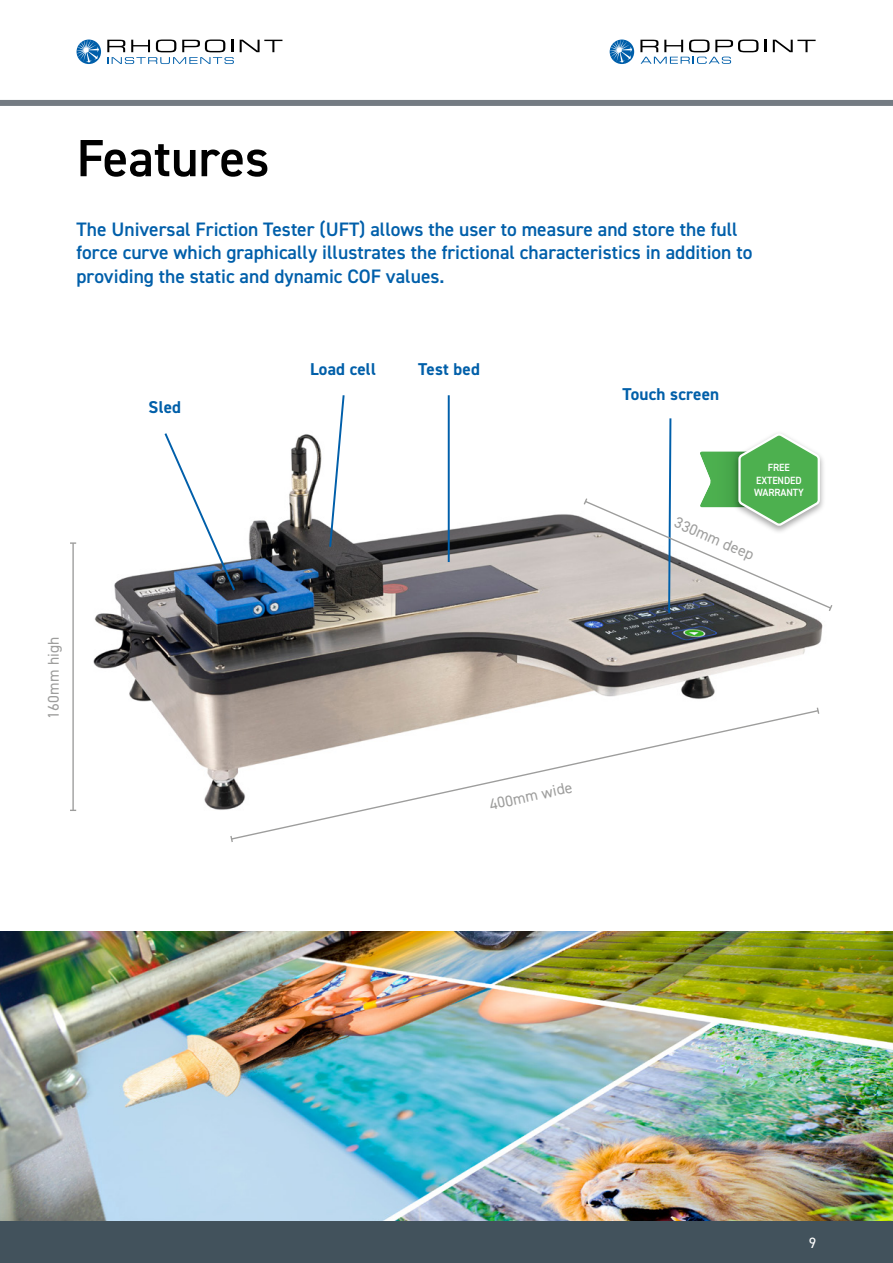
<style>
.page{position:relative;width:893px;height:1263px;background:#fff}
.page>*{position:absolute;margin:0;border:0;box-sizing:border-box;transform-origin:0 0}
.t1{font:600 52.5px "DIN2014";color:#000}
.t2{font:600 19.5px/23.4px "DIN2014";color:#005faa}
.t3{font:700 17.1px "DIN2014";letter-spacing:.01em;color:#005fa9}
.t4{font:15.6px "DIN2014";letter-spacing:.01em;color:#9d9d9c}
.t5{font:15px "DIN2014";color:#fff}
.t6{font:600 10.5px/12.5px "DIN2014";letter-spacing:-.01em;color:#fff;text-align:center;scale:.96 1}
</style>
<div class="page">
<div style="left:0;top:100px;width:893px;height:6px;background:#747b83"></div>
<svg style="left:240px;top:40px;width:42px;height:12px"></svg>
<svg style="left:107px;top:40px;width:127px;height:24px"></svg>
<svg style="left:77px;top:40px;width:24px;height:24px"></svg>
<svg style="left:77px;top:40px;width:22px;height:23px"></svg>
<svg style="left:764px;top:40px;width:2px;height:12px"></svg>
<svg style="left:773px;top:40px;width:43px;height:12px"></svg>
<svg style="left:610px;top:40px;width:24px;height:24px"></svg>
<svg style="left:610px;top:40px;width:22px;height:23px"></svg>
<svg style="left:640px;top:40px;width:118px;height:24px"></svg>
<img style="left:0;top:932px;width:893px;height:289px">
<img style="left:93px;top:409px;width:730px;height:401px">
<div style="left:0;top:1221px;width:893px;height:42px;background:#42525c"></div>
<svg style="left:230px;top:709px;width:590px;height:130px"></svg>
<svg style="left:230px;top:834px;width:4px;height:8px"></svg>
<svg style="left:816px;top:706px;width:4px;height:9px"></svg>
<hr style="left:72px;top:543px;width:2px;height:267px;background:#9d9d9c">
<svg style="left:163px;top:431px;width:74px;height:162px"></svg>
<hr style="left:448px;top:395px;width:2px;height:167px;background:#005faa">
<svg style="left:328px;top:395px;width:18px;height:154px"></svg>
<svg style="left:582px;top:416px;width:251px;height:199px"></svg>
<h1 class="t1" style="left:77px;top:134px;width:194px">Features</h1>
<p class="t2" style="left:77px;top:218px;width:677px">The Universal Friction Tester (UFT) allows the user to measure and store the full force curve which graphically illustrates the frictional characteristics in addition to providing the static and dynamic COF values.</p>
<p class="t3" style="left:149px;top:399px;width:34px">Sled</p>
<p class="t4" style="left:46px;top:718px;width:84px;rotate:-90deg">160mm high</p>
<p class="t3" style="left:310px;top:361px;width:67px">Load cell</p>
<p class="t3" style="left:418px;top:361px;width:63px">Test bed</p>
<p class="t3" style="left:622px;top:386px;width:98px">Touch screen</p>
<p class="t6" style="left:754px;top:462px;width:53px">FREE<br>EXTENDED<br>WARRANTY</p>
<p class="t4" style="left:678px;top:515px;width:87px;rotate:23deg">330mm deep</p>
<p class="t4" style="left:488px;top:797px;width:86px;rotate:-12deg">400mm wide</p>
<p class="t5" style="left:809px;top:1236px;width:9px">9</p>
</div>
